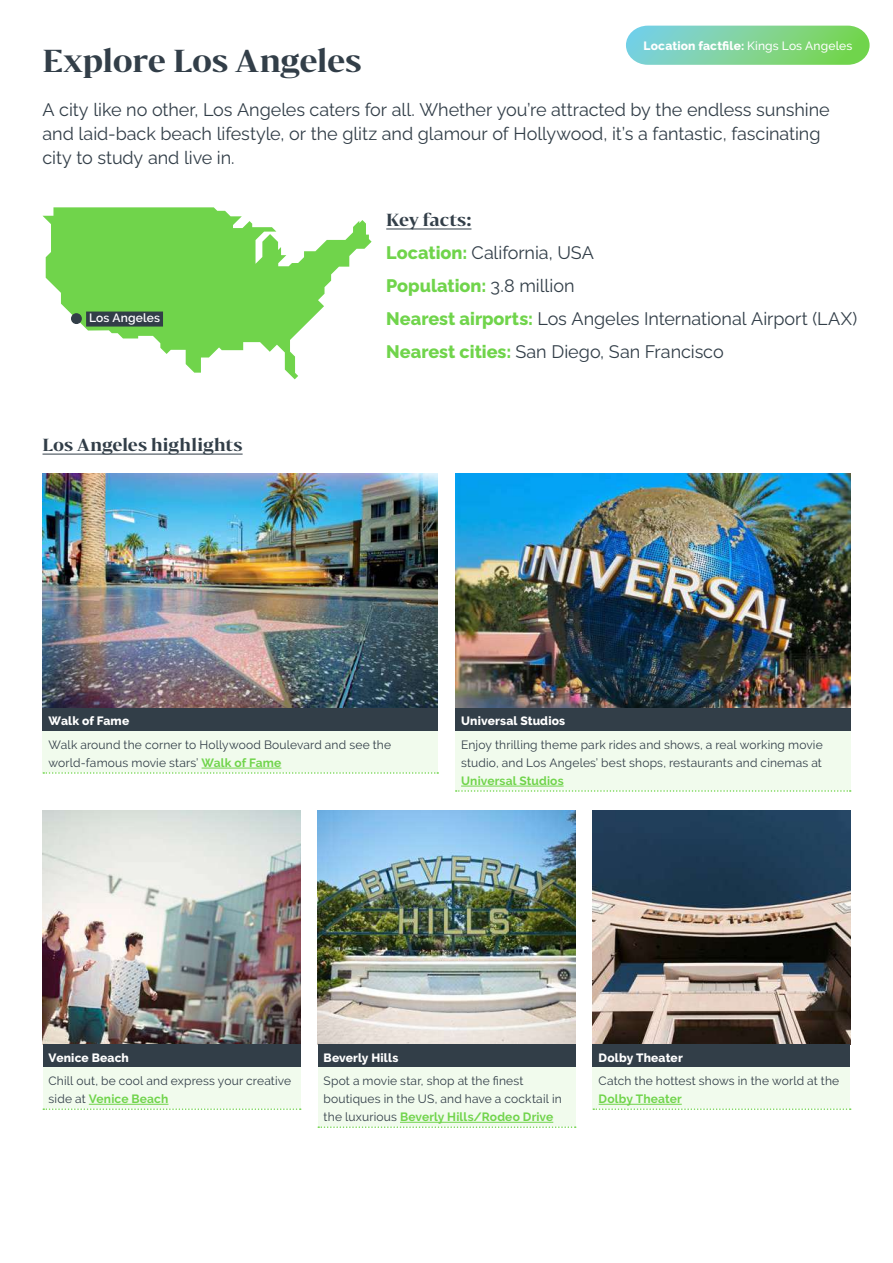
<style>
.page{position:relative;width:893px;height:1263px;background:#fff}
.page>*{position:absolute;margin:0;border:0;box-sizing:border-box;transform-origin:0 0}
.t1{font:700 30px "Bw Darius";letter-spacing:-.01em;color:#323e48}
.t2{font:18px/24px "Raleway v 4020 Regular";letter-spacing:-.005em;color:#323e48}
.t3{font:700 18px "Raleway v 4020 Extra";color:#70d44b}
.t4{font:700 16.5px "Bw Darius";color:#323e48}
.t5{font:12px/18px "Raleway";letter-spacing:.015em;color:#323e48}
.t6{font:800 12px "Raleway";letter-spacing:.015em;color:#fff}
.t7{font:700 12px "Raleway";letter-spacing:.015em;color:#70d44b}
.t8{font:600 12px "Raleway";letter-spacing:.015em;color:#fff}
.s1{font-weight:500}
.s2{font-family:"Raleway v 4020 Extra";font-weight:700;color:#70d44b}
.s3{font-family:"Raleway v 4020 Regular";font-weight:400;color:#323e48}
.s4{font-weight:700;color:#70d44b}
</style>
<div class="page">
<svg style="left:43px;top:207px;width:329px;height:172px;fill:#70d44b"></svg>
<svg style="left:626px;top:26px;width:244px;height:39px;background:#82d59b"></svg>
<hr style="left:43px;top:454px;width:200px;height:1px;background:#323e48">
<hr style="left:386px;top:229px;width:85px;height:1px;background:#323e48">
<img style="left:43px;top:474px;width:395px;height:234px">
<img style="left:455px;top:474px;width:395px;height:234px">
<div style="left:43px;top:708px;width:395px;height:23px;background:#323e48"></div>
<div style="left:43px;top:731px;width:395px;height:42px;background:#f1fbed"></div>
<svg style="left:43px;top:772px;width:395px;height:2px"></svg>
<hr style="left:202px;top:768px;width:79px;height:1px;background:#70d44b">
<div style="left:455px;top:708px;width:395px;height:23px;background:#323e48"></div>
<div style="left:455px;top:731px;width:395px;height:60px;background:#f1fbed"></div>
<svg style="left:456px;top:790px;width:395px;height:2px"></svg>
<hr style="left:461px;top:786px;width:103px;height:1px;background:#70d44b">
<div style="left:72px;top:314px;width:9px;height:9px;background:#323e48;border-radius:50%"></div>
<div style="left:71px;top:313px;width:11px;height:11px;border:1px solid #323e48;border-radius:50%"></div>
<div style="left:86px;top:312px;width:77px;height:15px;background:#323e48"></div>
<img style="left:317px;top:811px;width:258px;height:233px">
<img style="left:592px;top:811px;width:258px;height:233px">
<img style="left:43px;top:811px;width:257px;height:233px">
<div style="left:317px;top:1044px;width:258px;height:24px;background:#323e48"></div>
<div style="left:317px;top:1068px;width:258px;height:59px;background:#f1fbed"></div>
<svg style="left:318px;top:1126px;width:258px;height:2px"></svg>
<hr style="left:400px;top:1122px;width:153px;height:1px;background:#70d44b">
<div style="left:43px;top:1044px;width:257px;height:24px;background:#323e48"></div>
<div style="left:43px;top:1068px;width:257px;height:41px;background:#f1fbed"></div>
<svg style="left:43px;top:1108px;width:258px;height:2px"></svg>
<hr style="left:89px;top:1104px;width:79px;height:1px;background:#70d44b">
<div style="left:592px;top:1044px;width:258px;height:24px;background:#323e48"></div>
<div style="left:592px;top:1068px;width:258px;height:41px;background:#f1fbed"></div>
<svg style="left:593px;top:1108px;width:258px;height:2px"></svg>
<hr style="left:599px;top:1104px;width:83px;height:1px;background:#70d44b">
<h1 class="t1" style="left:43px;top:40px;width:321px">Explore Los Angeles</h1>
<p class="t6" style="left:644px;top:39px;width:210px">Location factfile: <span class="s1">Kings Los Angeles</span></p>
<h2 class="t2" style="left:43px;top:96px;width:789px">A city like no other, Los Angeles caters for all. Whether you’re attracted by the endless sunshine and laid-back beach lifestyle, or the glitz and glamour of Hollywood, it’s a fantastic, fascinating city to study and live in.</h2>
<p class="t8" style="left:89px;top:311px;width:72px">Los Angeles</p>
<h3 class="t4" style="left:43px;top:433px;width:202px">Los Angeles highlights</h3>
<h3 class="t4" style="left:386px;top:208px;width:87px">Key facts:</h3>
<h2 class="t2" style="left:386px;top:239px;width:209px"><span class="s2">Location:</span> California, USA</h2>
<h2 class="t3" style="left:386px;top:272px;width:190px">Population: <span class="s3">3.8 million</span></h2>
<h2 class="t2" style="left:386px;top:300px;width:473px;line-height:33px"><span class="s2">Nearest airports:</span> Los Angeles International Airport (LAX)<br><span class="s2">Nearest cities:</span> San Diego, San Francisco</h2>
<p class="t6" style="left:49px;top:714px;width:82px">Walk of Fame</p>
<p class="t5" style="left:49px;top:736px;width:344px">Walk around the corner to Hollywood Boulevard and see the world-famous movie stars’ <span class="s4">Walk of Fame</span></p>
<p class="t6" style="left:461px;top:714px;width:106px">Universal Studios</p>
<p class="t5" style="left:461px;top:736px;width:363px">Enjoy thrilling theme park rides and shows, a real working movie studio, and Los Angeles’ best shops, restaurants and cinemas at</p>
<p class="t7" style="left:461px;top:774px;width:104px">Universal Studios</p>
<p class="t6" style="left:49px;top:1050px;width:82px">Venice Beach</p>
<p class="t5" style="left:49px;top:1072px;width:244px">Chill out, be cool and express your creative side at <span class="s4">Venice Beach</span></p>
<p class="t6" style="left:324px;top:1050px;width:76px">Beverly Hills</p>
<p class="t5" style="left:324px;top:1072px;width:240px">Spot a movie star, shop at the finest boutiques in the US, and have a cocktail in the luxurious <span class="s4">Beverly Hills/Rodeo Drive</span></p>
<p class="t6" style="left:599px;top:1050px;width:86px">Dolby Theater</p>
<p class="t5" style="left:599px;top:1072px;width:242px">Catch the hottest shows in the world at the</p>
<p class="t7" style="left:599px;top:1092px;width:85px">Dolby Theater</p>
</div>
